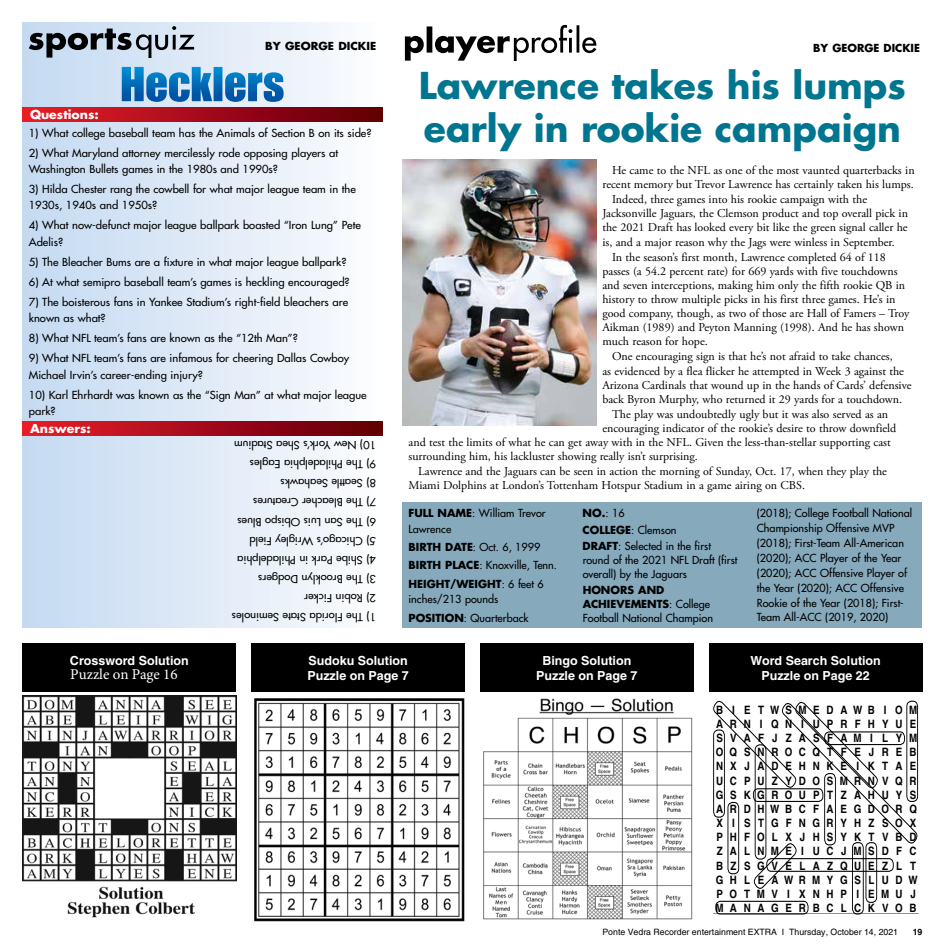
<style>
.page{position:relative;width:945px;height:945px;background:#fff}
.page>*{position:absolute;margin:0;border:0;box-sizing:border-box;transform-origin:0 0}
.t1{font:700 36px/43.2px "Futura Std";color:#007590}
.t2{font:15px "Minion Pro";color:#fff}
.t3{font:700 12.5px/15px "Helvetica";color:#fff;text-align:center}
.t4{font:12px/14.1px "Adobe Garamond Pro";color:#000}
.t5{font:700 12px "Futura Std";color:#fff;scale:1.04 1}
.t6{font:700 11.5px/14.1px "Helvetica";letter-spacing:.715em;color:#000;text-align:justify;scale:.85 1}
.t7{font:500 10.75px/16.4px "Futura Std";color:#000;scale:1.04 1}
.t8{font:500 10.75px/14.9px "Futura Std";color:#000}
.t9{font:700 10.75px "Futura Std";color:#000;scale:1.04 1}
.t10{font:700 10.75px "Futura Std";color:#000}
.t11{font:8.75px "Helvetica";color:#000}
.t12{font:700 8.75px "Helvetica";color:#000}
.s1{font-weight:700}
</style>
<div class="page">
<div style="left:23px;top:23px;width:359px;height:604px;background:linear-gradient(to right,#c4d9f0,#fbfbfd)"></div>
<svg style="left:29px;top:26px;width:166px;height:32px;background:#95a0ad"></svg>
<svg style="left:122px;top:67px;width:162px;height:35px;background:#5298cd"></svg>
<svg style="left:23px;top:107px;width:359px;height:15px;background:#a40b18"></svg>
<svg style="left:23px;top:421px;width:359px;height:14px;background:#a40b18"></svg>
<svg style="left:405px;top:25px;width:191px;height:36px"></svg>
<div style="left:402px;top:502px;width:520px;height:125px;background:#86a9bc"></div>
<img style="left:403px;top:159px;width:193px;height:267px">
<img style="left:483px;top:698px;width:210px;height:222px">
<svg style="left:713px;top:700px;width:206px;height:215px"></svg>
<div style="left:824px;top:731px;width:81px;height:14px;border:1px solid #000;border-radius:5px"></div>
<div style="left:727px;top:802px;width:12px;height:72px;border:1px solid #000;border-radius:5px"></div>
<div style="left:480px;top:643px;width:214px;height:48px;background:#000"></div>
<div style="left:709px;top:643px;width:213px;height:48px;background:#000"></div>
<img style="left:254px;top:698px;width:211px;height:224px">
<div style="left:251px;top:643px;width:214px;height:48px;background:#000"></div>
<img style="left:23px;top:696px;width:213px;height:222px">
<div style="left:23px;top:643px;width:213px;height:48px;background:#000"></div>
<p class="t5" style="left:30px;top:107px;width:68px">Questions:</p>
<p class="t9" style="left:265px;top:39px;width:108px">BY GEORGE DICKIE</p>
<p class="t7" style="left:29px;top:124px;width:331px">1) What college baseball team has the Animals of Section B on its side?</p>
<p class="t7" style="left:29px;top:144px;width:299px">2) What Maryland attorney mercilessly rode opposing players at<br>Washington Bullets games in the 1980s and 1990s?</p>
<p class="t7" style="left:29px;top:181px;width:316px">3) Hilda Chester rang the cowbell for what major league team in the<br>1930s, 1940s and 1950s?</p>
<p class="t7" style="left:29px;top:217px;width:321px">4) What now-defunct major league ballpark boasted “Iron Lung” Pete<br>Adelis?</p>
<p class="t7" style="left:29px;top:254px;width:307px">5) The Bleacher Bums are a fixture in what major league ballpark?</p>
<p class="t7" style="left:29px;top:274px;width:310px">6) At what semipro baseball team’s games is heckling encouraged?</p>
<p class="t7" style="left:29px;top:294px;width:309px">7) The boisterous fans in Yankee Stadium’s right-field bleachers are known as what?</p>
<p class="t7" style="left:29px;top:330px;width:260px">8) What NFL team’s fans are known as the “12th Man”?</p>
<p class="t7" style="left:29px;top:350px;width:310px">9) What NFL team’s fans are infamous for cheering Dallas Cowboy<br>Michael Irvin’s career-ending injury?</p>
<p class="t7" style="left:29px;top:387px;width:326px">10) Karl Ehrhardt was known as the “Sign Man” at what major league park?</p>
<p class="t5" style="left:30px;top:421px;width:60px">Answers:</p>
<p class="t7" style="left:376px;top:454px;width:138px;rotate:-180deg">10) New York’s Shea Stadium</p>
<p class="t7" style="left:376px;top:473px;width:123px;rotate:-180deg">9) The Philadelphia Eagles</p>
<p class="t7" style="left:376px;top:492px;width:93px;rotate:-180deg">8) Seattle Seahawks</p>
<p class="t7" style="left:376px;top:511px;width:120px;rotate:-180deg">7) The Bleacher Creatures</p>
<p class="t7" style="left:376px;top:530px;width:135px;rotate:-180deg">6) The San Luis Obispo Blues</p>
<p class="t7" style="left:376px;top:549px;width:123px;rotate:-180deg">5) Chicago’s Wrigley Field</p>
<p class="t7" style="left:376px;top:568px;width:135px;rotate:-180deg">4) Shibe Park in Philadelphia</p>
<p class="t7" style="left:376px;top:587px;width:115px;rotate:-180deg">3) The Brooklyn Dodgers</p>
<p class="t7" style="left:376px;top:606px;width:71px;rotate:-180deg">2) Robin Ficker</p>
<p class="t7" style="left:376px;top:625px;width:140px;rotate:-180deg">1) The Florida State Seminoles</p>
<p class="t10" style="left:813px;top:41px;width:108px">BY GEORGE DICKIE</p>
<h1 class="t1" style="left:419px;top:64px;width:489px">Lawrence takes his lumps early in rookie campaign</h1>
<p class="t4" style="left:602px;top:164px;width:314px;text-align:right">He came to the NFL as one of the most vaunted quarterbacks in recent memory but Trevor Lawrence has certainly taken his lumps.</p>
<p class="t4" style="left:602px;top:193px;width:307px;text-indent:10px">Indeed, three games into his rookie campaign with the Jacksonville Jaguars, the Clemson product and top overall pick in the 2021 Draft has looked every bit like the green signal caller he is, and a major reason why the Jags were winless in September.</p>
<p class="t4" style="left:602px;top:250px;width:308px;text-indent:10px">In the season’s first month, Lawrence completed 64 of 118 passes (a 54.2 percent rate) for 669 yards with five touchdowns and seven interceptions, making him only the fifth rookie QB in history to throw multiple picks in his first three games. He’s in good company, though, as two of those are Hall of Famers – Troy Aikman (1989) and Peyton Manning (1998). And he has shown much reason for hope.</p>
<p class="t4" style="left:602px;top:350px;width:311px;text-indent:10px">One encouraging sign is that he’s not afraid to take chances,<br>as evidenced by a flea flicker he attempted in Week 3 against the Arizona Cardinals that wound up in the hands of Cards’ defensive back Byron Murphy, who returned it 29 yards for a touchdown.</p>
<p class="t4" style="left:612px;top:408px;width:278px">The play was undoubtedly ugly but it was also served as an</p>
<p class="t4" style="left:602px;top:422px;width:296px">encouraging indicator of the rookie’s desire to throw downfield</p>
<p class="t4" style="left:409px;top:436px;width:484px">and test the limits of what he can get away with in the NFL. Given the less-than-stellar supporting cast</p>
<p class="t4" style="left:409px;top:450px;width:291px">surrounding him, his lackluster showing really isn’t surprising.</p>
<p class="t4" style="left:409px;top:465px;width:480px;text-indent:10px">Lawrence and the Jaguars can be seen in action the morning of Sunday, Oct. 17, when they play the<br>Miami Dolphins at London’s Tottenham Hotspur Stadium in a game airing on CBS.</p>
<p class="t8" style="left:409px;top:505px;width:139px;line-height:15.8px"><span class="s1">FULL NAME</span>: William Trevor<br>Lawrence</p>
<p class="t8" style="left:409px;top:538px;width:150px;line-height:18.1px"><span class="s1">BIRTH DATE</span>: Oct. 6, 1999<br><span class="s1">BIRTH PLACE</span>: Knoxville, Tenn.<br><span class="s1">HEIGHT/WEIGHT</span>: 6 feet 6</p>
<p class="t8" style="left:409px;top:590px;width:122px;line-height:18.1px">inches/213 pounds<br><span class="s1">POSITION</span>: Quarterback</p>
<p class="t8" style="left:757px;top:506px;width:157px">(2018); College Football National<br>Championship Offensive MVP (2018); First-Team All-American (2020); ACC Player of the Year (2020); ACC Offensive Player of the Year (2020); ACC Offensive<br>Rookie of the Year (2018); First-<br>Team All-ACC (2019, 2020)</p>
<p class="t8" style="left:583px;top:505px;width:130px;line-height:16.2px"><span class="s1">NO.</span>: 16<br><span class="s1">COLLEGE</span>: Clemson<br><span class="s1">DRAFT</span>: Selected in the first</p>
<p class="t8" style="left:583px;top:553px;width:156px;line-height:13.9px">round of the 2021 NFL Draft (first overall) by the Jaguars</p>
<p class="t8" style="left:583px;top:583px;width:132px;line-height:13.9px"><span class="s1">HONORS AND<br>ACHIEVEMENTS</span>: College<br>Football National Champion</p>
<p class="t3" style="left:70px;top:653px;width:120px">Crossword Solution</p>
<p class="t2" style="left:70px;top:664px;width:109px">Puzzle on Page 16</p>
<p class="t3" style="left:79px;top:668px;width:103px">Puzzle on Page 5</p>
<p class="t3" style="left:307px;top:653px;width:103px;text-align:left">Sudoku Solution<br>Puzzle on Page 7</p>
<p class="t3" style="left:536px;top:653px;width:103px">Bingo Solution<br>Puzzle on Page 7</p>
<p class="t3" style="left:750px;top:653px;width:132px">Word Search Solution<br>Puzzle on Page 22</p>
<p class="t6" style="left:716px;top:703px;width:11px">B A S O N U G A X P Z B G P M</p>
<p class="t6" style="left:730px;top:703px;width:223px;text-align:left">I E TWSMEDAWB I OM<br>RN I QN I UPRFHYUE<br>VAFJZASFAM I LYM<br>QSNROCQTFEJREB<br>XJADEHNKE I KTAE<br>CPUZYDOSMRNVQR<br>SKGROUPTZAHUYS<br>RDHWBCFAEGDORQ<br>I STGFNGRYHZSOX<br>HFOLXJHSYKTVBD<br>ALNME I UCJMSDFC<br>ZSGVELAZQUEZLT<br>HLEAWRMYGSLUDW<br>OTMV I XNHP I EMUJ<br>ANAGERBCLCKVOB</p>
<p class="t11" style="left:602px;top:927px;width:297px">Ponte Vedra Recorder entertainment EXTRA I Thursday, October 14, 2021</p>
<p class="t12" style="left:913px;top:927px;width:11px">19</p>
</div>
